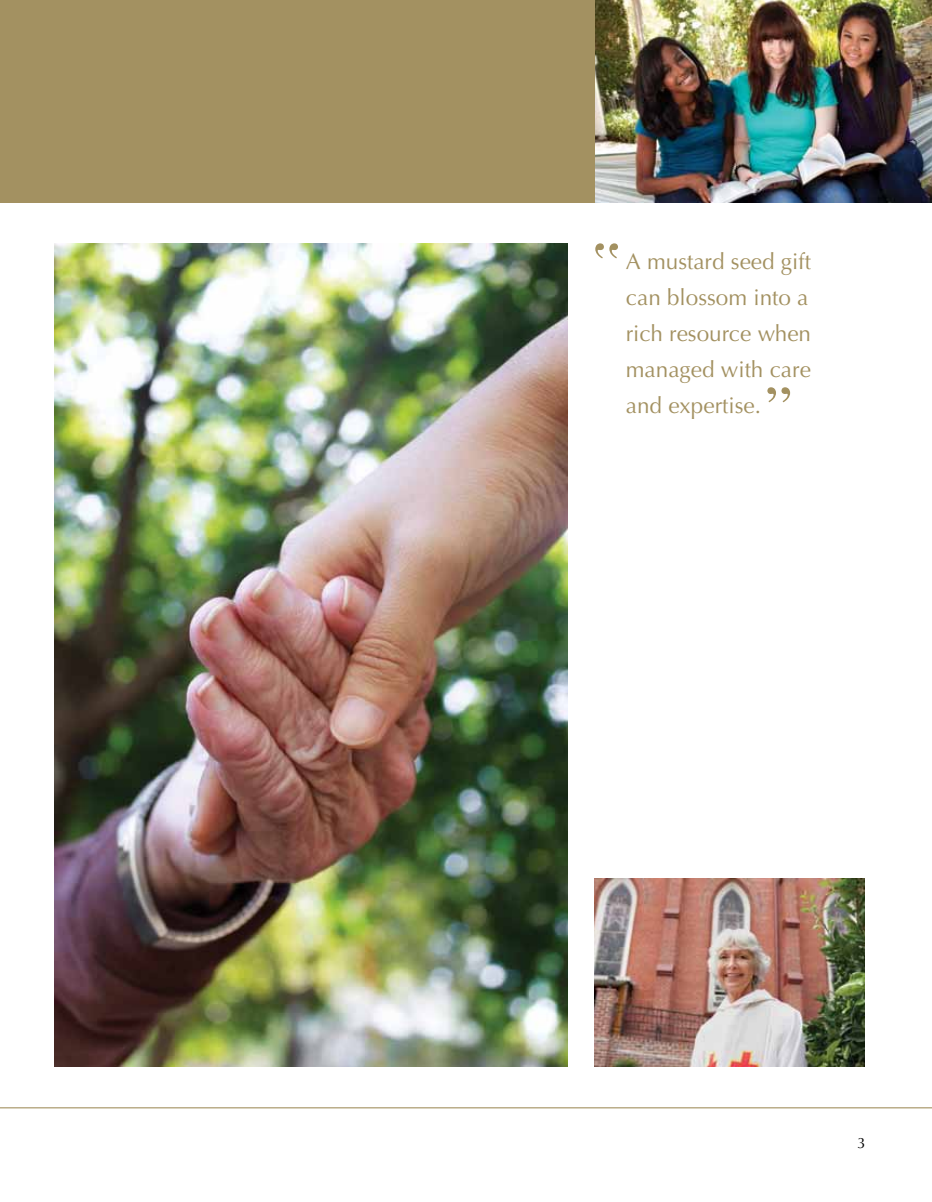
<style>
.page{position:relative;width:932px;height:1202px;background:#fff}
.page>*{position:absolute;margin:0;border:0;box-sizing:border-box;transform-origin:0 0}
.t1{font:61.5px "Times";color:#a39161}
.t2{font:22.5px/36px "Optima";color:#a39161;text-align:justify}
.t3{font:15px "Optima";color:#000}
</style>
<div class="page">
<img style="left:594px;top:878px;width:270px;height:188px">
<img style="left:594px;top:0;width:338px;height:203px">
<img style="left:54px;top:243px;width:513px;height:823px">
<div style="left:0;top:0;width:594px;height:203px;background:#a39161"></div>
<hr style="left:0;top:1107px;width:932px;height:1px;background:#a39161">
<p class="t2" style="left:626px;top:243px;width:187px">A mustard seed gift can blossom into a rich resource when managed with care and expertise.</p>
<h1 class="t1" style="left:765px;top:351px;width:29px">”</h1>
<p class="t3" style="left:857px;top:1134px;width:10px">3</p>
</div>
